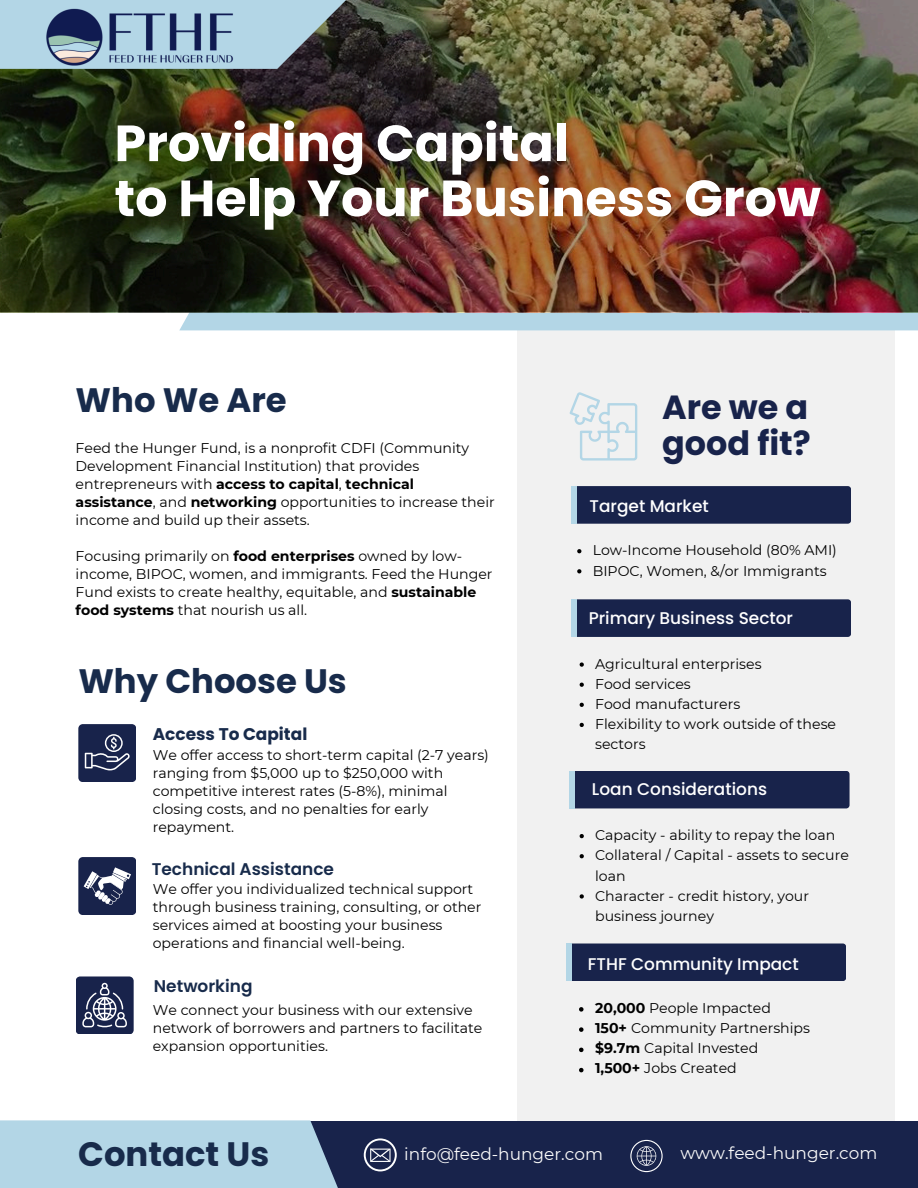
<style>
.page{position:relative;width:918px;height:1188px;background:#fff}
.page>*{position:absolute;margin:0;border:0;box-sizing:border-box;transform-origin:0 0}
.t1{font:700 50.85px/55.1px "Poppins";color:#fff}
.t2{font:700 33.9px "Poppins";color:#182b4b}
.t3{font:700 33.45px/36px "Poppins";color:#18234b}
.t4{font:500 16.95px "Poppins";color:#fff}
.t5{font:16.95px "Montserrat";color:#fafafa}
.t6{font:600 16.95px "Poppins";color:#182b4b}
.t7{font:700 16.95px "Poppins";color:#182b4b}
.t8{font:14.1px/18px "Montserrat";color:#000}
.s1{font-weight:700}
</style>
<div class="page">
<div style="left:517px;top:75px;width:378px;height:1113px;background:#f1f1f1"></div>
<div style="left:239px;top:1122px;width:679px;height:66px;background:#18234b"></div>
<svg style="left:0;top:1120px;width:464px;height:68px;fill:#b3d6e6"></svg>
<svg style="left:630px;top:1140px;width:33px;height:32px"></svg>
<div style="left:566px;top:944px;width:280px;height:37px;background:#18234b;border-radius:3px"></div>
<div style="left:566px;top:944px;width:5px;height:37px;background:#b3d6e6"></div>
<div style="left:570px;top:771px;width:279px;height:37px;background:#18234b;border-radius:3px"></div>
<div style="left:570px;top:771px;width:5px;height:37px;background:#b3d6e6"></div>
<div style="left:571px;top:599px;width:280px;height:38px;background:#18234b;border-radius:3px"></div>
<div style="left:571px;top:599px;width:5px;height:38px;background:#b3d6e6"></div>
<div style="left:571px;top:486px;width:280px;height:38px;background:#18234b;border-radius:3px"></div>
<div style="left:571px;top:486px;width:5px;height:38px;background:#b3d6e6"></div>
<div style="left:179px;top:0;width:739px;height:330px;background:#b3d6e6"></div>
<svg style="left:78px;top:857px;width:58px;height:58px;background:#424b6c"></svg>
<svg style="left:78px;top:724px;width:58px;height:58px;background:#303a5e"></svg>
<svg style="left:76px;top:976px;width:58px;height:58px;background:#40496a"></svg>
<svg style="left:364px;top:1138px;width:32px;height:33px"></svg>
<img style="left:0;top:0;width:918px;height:312px">
<svg style="left:0;top:0;width:353px;height:69px"></svg>
<img style="left:44px;top:5px;width:195px;height:64px">
<svg style="left:570px;top:392px;width:67px;height:69px"></svg>
<svg style="left:579px;top:1007px;width:5px;height:5px"></svg>
<svg style="left:579px;top:1027px;width:5px;height:5px"></svg>
<svg style="left:579px;top:1048px;width:5px;height:4px"></svg>
<svg style="left:579px;top:1068px;width:5px;height:4px"></svg>
<svg style="left:580px;top:834px;width:4px;height:4px"></svg>
<svg style="left:580px;top:854px;width:4px;height:4px"></svg>
<svg style="left:580px;top:894px;width:4px;height:5px"></svg>
<svg style="left:577px;top:549px;width:4px;height:4px"></svg>
<svg style="left:577px;top:569px;width:4px;height:4px"></svg>
<svg style="left:580px;top:662px;width:4px;height:5px"></svg>
<svg style="left:580px;top:683px;width:4px;height:4px"></svg>
<svg style="left:580px;top:703px;width:4px;height:4px"></svg>
<svg style="left:580px;top:723px;width:4px;height:4px"></svg>
<p class="t1" style="left:115px;top:116px;width:708px">Providing Capital<br>to Help Your Business Grow</p>
<p class="t2" style="left:76px;top:377px;width:213px">Who We Are</p>
<p class="t8" style="left:76px;top:439px;width:421px">Feed the Hunger Fund, is a nonprofit CDFI (Community Development Financial Institution) that provides entrepreneurs with <span class="s1">access to capital</span>, <span class="s1">technical assistance</span>, and <span class="s1">networking</span> opportunities to increase their income and build up their assets.</p>
<h1 class="t8" style="left:76px;top:547px;width:418px">Focusing primarily on <span class="s1">food enterprises</span> owned by low&shy;income, BIPOC, women, and immigrants. Feed the Hunger Fund exists to create healthy, equitable, and <span class="s1">sustainable food systems</span> that nourish us all.</h1>
<h2 class="t2" style="left:78px;top:658px;width:270px">Why Choose Us</h2>
<p class="t7" style="left:153px;top:722px;width:156px">Access To Capital</p>
<p class="t8" style="left:153px;top:746px;width:338px">We offer access to short-term capital (2-7 years) ranging from $5,000 up to $250,000 with competitive interest rates (5-8%), minimal closing costs, and no penalties for early repayment.</p>
<p class="t6" style="left:152px;top:857px;width:184px">Technical Assistance</p>
<p class="t8" style="left:153px;top:880px;width:330px">We offer you individualized technical support through business training, consulting, or other services aimed at boosting your business operations and financial well-being.</p>
<h2 class="t6" style="left:154px;top:975px;width:100px">Networking</h2>
<p class="t8" style="left:153px;top:1001px;width:331px">We connect your business with our extensive network of borrowers and partners to facilitate expansion opportunities.</p>
<p class="t3" style="left:662px;top:389px;width:150px">Are we a good fit?</p>
<p class="t4" style="left:590px;top:494px;width:121px">Target Market</p>
<h3 class="t8" style="left:593px;top:541px;width:246px">Low-Income Household (80% AMI)</h3>
<p class="t8" style="left:593px;top:562px;width:236px">BIPOC, Women, &amp;/or Immigrants</p>
<p class="t4" style="left:589px;top:606px;width:206px">Primary Business Sector</p>
<h3 class="t8" style="left:595px;top:655px;width:168px">Agricultural enterprises</h3>
<p class="t8" style="left:595px;top:675px;width:97px">Food services</p>
<p class="t8" style="left:595px;top:695px;width:147px">Food manufacturers</p>
<h3 class="t8" style="left:595px;top:714px;width:242px;line-height:20.1px">Flexibility to work outside of these sectors</h3>
<p class="t4" style="left:592px;top:778px;width:177px">Loan Considerations</p>
<p class="t8" style="left:595px;top:826px;width:242px">Capacity - ability to repay the loan</p>
<h3 class="t8" style="left:595px;top:845px;width:255px;line-height:20.1px">Collateral / Capital - assets to secure loan</h3>
<p class="t8" style="left:595px;top:886px;width:215px;line-height:20.1px">Character - credit history, your business journey</p>
<p class="t4" style="left:588px;top:952px;width:212px">FTHF Community Impact</p>
<p class="t8" style="left:595px;top:999px;width:177px"><span class="s1">20,000</span> People Impacted</p>
<h3 class="t8" style="left:595px;top:1019px;width:216px"><span class="s1">150+</span> Community Partnerships</h3>
<p class="t8" style="left:595px;top:1039px;width:165px"><span class="s1">$9.7m</span> Capital Invested</p>
<p class="t8" style="left:595px;top:1059px;width:143px"><span class="s1">1,500+</span> Jobs Created</p>
<p class="t2" style="left:78px;top:1130px;width:193px">Contact Us</p>
<h3 class="t5" style="left:404px;top:1144px;width:200px">info@feed-hunger.com</h3>
<h2 class="t5" style="left:680px;top:1142px;width:199px">www.feed-hunger.com</h2>
</div>
